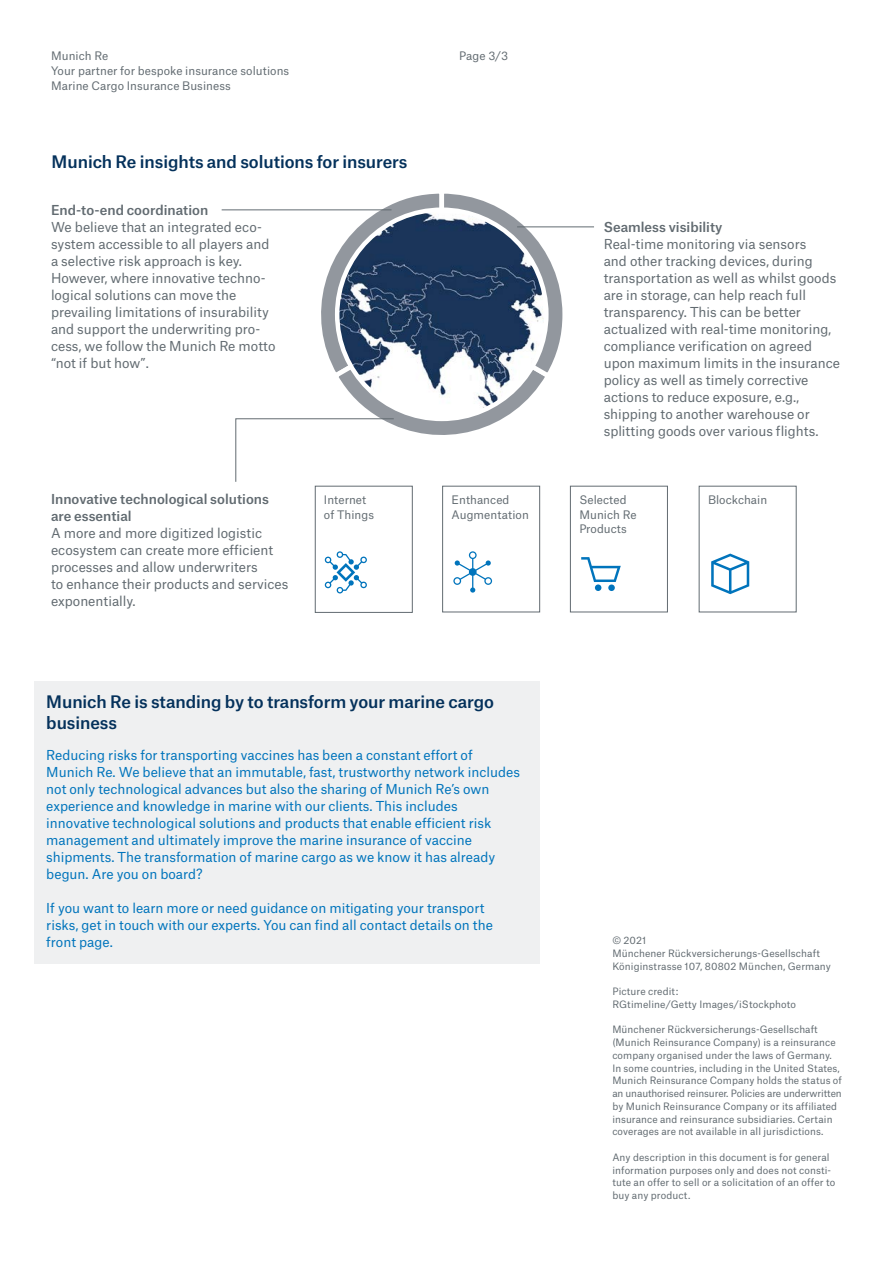
<style>
.page{position:relative;width:893px;height:1263px;background:#fff}
.page>*{position:absolute;margin:0;border:0;box-sizing:border-box;transform-origin:0 0}
.t1{font:500 16.5px/21.3px "Munich Re";letter-spacing:-.005em;color:#04315b}
.t2{font:13.2px/17px "Munich Re";color:#626b71}
.t3{font:13.2px/17px "Munich Re";color:#0074bc}
.t4{font:500 13.2px/17px "Munich Re";color:#626b71}
.t5{font:11.25px/14.9px "Munich Re";letter-spacing:.005em;color:#626b71}
.t6{font:9.75px/12.8px "Munich Re";letter-spacing:.01em;color:#626b71}
</style>
<div class="page">
<div style="left:34px;top:681px;width:506px;height:283px;background:#eff0f1"></div>
<svg style="left:325px;top:551px;width:42px;height:42px"></svg>
<svg style="left:453px;top:551px;width:39px;height:42px"></svg>
<svg style="left:581px;top:557px;width:40px;height:34px"></svg>
<hr style="left:222px;top:209px;width:169px;height:1px;background:#626b71">
<hr style="left:517px;top:226px;width:77px;height:1px;background:#626b71">
<svg style="left:235px;top:193px;width:332px;height:289px"></svg>
<img style="left:337px;top:210px;width:209px;height:209px;border-radius:105px">
<svg style="left:711px;top:554px;width:38px;height:40px"></svg>
<div style="left:315px;top:486px;width:98px;height:127px;border:1px solid #626b71"></div>
<div style="left:442px;top:486px;width:98px;height:126px;border:1px solid #626b71"></div>
<div style="left:570px;top:486px;width:98px;height:126px;border:1px solid #626b71"></div>
<div style="left:699px;top:486px;width:97px;height:126px;border:1px solid #626b71"></div>
<p class="t5" style="left:51px;top:47px;width:240px">Munich Re<br>Your partner for bespoke insurance solutions<br>Marine Cargo Insurance Business</p>
<p class="t5" style="left:459px;top:47px;width:50px">Page 3/3</p>
<p class="t1" style="left:52px;top:149px;width:357px">Munich Re insights and solutions for insurers</p>
<p class="t4" style="left:51px;top:200px;width:159px">End-to-end coordination</p>
<p class="t2" style="left:51px;top:217px;width:226px">We believe that an integrated eco&shy;system accessible to all players and a selective risk approach is key.<br>However, where innovative techno&shy;logical solutions can move the prevailing limitations of insurability and support the underwriting pro&shy;cess, we follow the Munich Re motto “not if but how”.</p>
<p class="t4" style="left:604px;top:217px;width:120px">Seamless visibility</p>
<p class="t2" style="left:604px;top:234px;width:238px">Real-time monitoring via sensors<br>and other tracking devices, during transportation as well as whilst goods are in storage, can help reach full transparency. This can be better actualized with real-time monitoring, compliance verification on agreed upon maximum limits in the insurance policy as well as timely corrective actions to reduce exposure, e.g., shipping to another warehouse or splitting goods over various flights.</p>
<p class="t4" style="left:51px;top:489px;width:219px">Innovative technological solutions are essential</p>
<p class="t2" style="left:51px;top:523px;width:239px">A more and more digitized logistic ecosystem can create more efficient processes and allow underwriters<br>to enhance their products and services exponentially.</p>
<p class="t5" style="left:324px;top:491px;width:52px">Internet of Things</p>
<p class="t5" style="left:452px;top:491px;width:79px">Enthanced<br>Augmentation</p>
<p class="t5" style="left:579px;top:491px;width:59px">Selected<br>Munich Re<br>Products</p>
<p class="t5" style="left:708px;top:491px;width:61px">Blockchain</p>
<p class="t1" style="left:46px;top:689px;width:449px">Munich Re is standing by to transform your marine cargo business</p>
<p class="t3" style="left:46px;top:744px;width:475px">Reducing risks for transporting vaccines has been a constant effort of Munich Re. We believe that an immutable, fast, trustworthy network includes not only technological advances but also the sharing of Munich Re’s own experience and knowledge in marine with our clients. This includes innovative technological solutions and products that enable efficient risk management and ultimately improve the marine insurance of vaccine shipments. The transformation of marine cargo as we know it has already begun. Are you on board?</p>
<p class="t3" style="left:46px;top:898px;width:448px">If you want to learn more or need guidance on mitigating your transport risks, get in touch with our experts. You can find all contact details on the front page.</p>
<p class="t6" style="left:612px;top:933px;width:220px">© 2021<br>Münchener Rückversicherungs-Gesellschaft<br>Königinstrasse 107, 80802 München, Germany</p>
<p class="t6" style="left:612px;top:984px;width:185px">Picture credit:<br>RGtimeline/Getty Images/iStockphoto</p>
<p class="t6" style="left:612px;top:1022px;width:231px">Münchener Rückversicherungs-Gesellschaft (Munich Reinsurance Company) is a reinsurance company organised under the laws of Germany.<br>In some countries, including in the United States, Munich Reinsurance Company holds the status of an unauthorised reinsurer. Policies are underwritten by Munich Reinsurance Company or its affiliated insurance and reinsurance subsidiaries. Certain coverages are not available in all jurisdictions.</p>
<p class="t6" style="left:612px;top:1150px;width:224px">Any description in this document is for general information purposes only and does not consti&shy;tute an offer to sell or a solicitation of an offer to buy any product.</p>
</div>
